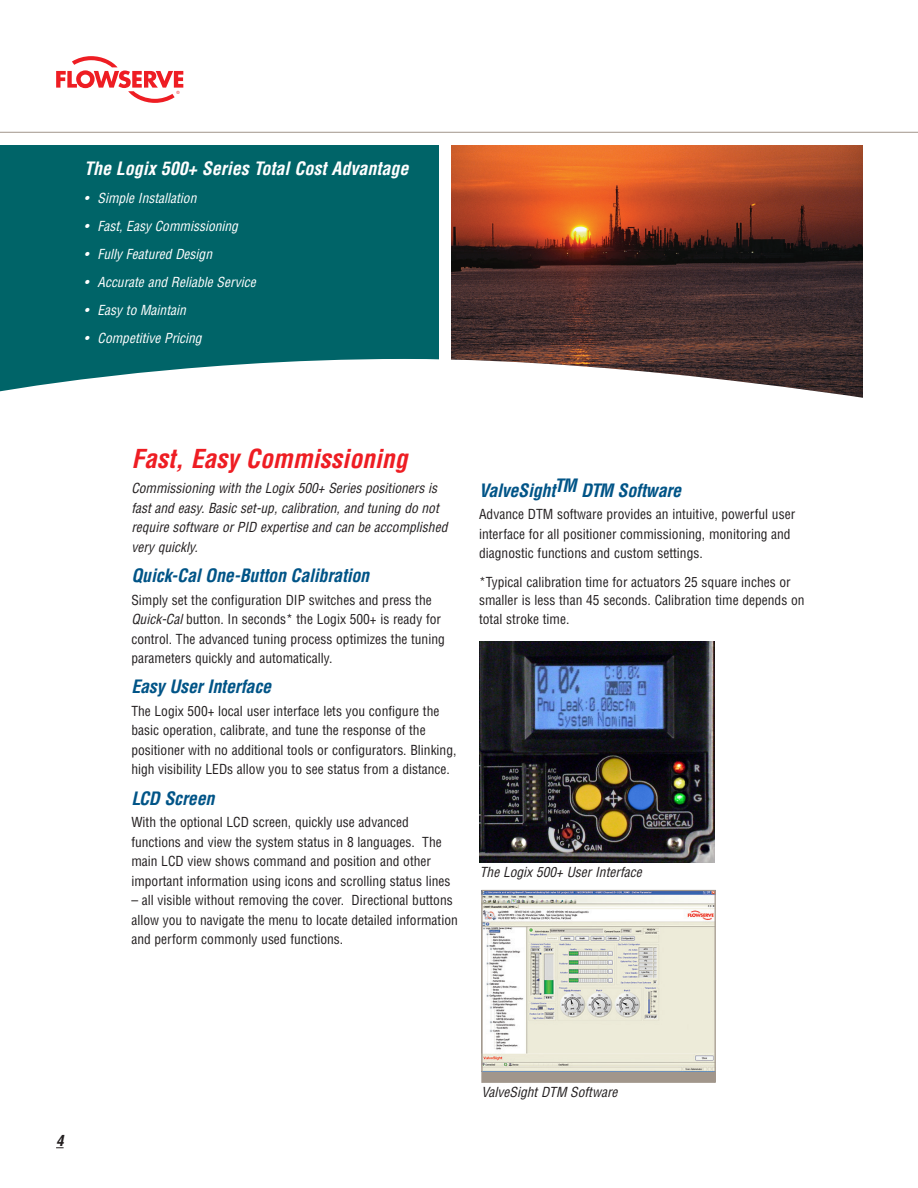
<style>
.page{position:relative;width:918px;height:1188px;background:#fff}
.page>*{position:absolute;margin:0;border:0;box-sizing:border-box;transform-origin:0 0}
.Sub_Header{font:italic 700 condensed 25.5px "Helvetica LT Std";color:#ee1d23}
.Body_Copy{font:italic 700 condensed 18px "Helvetica LT Std";letter-spacing:-.01em;color:#005487}
.Sub_Header-2{font:italic 700 condensed 18px "Helvetica LT Std";color:#fff}
.t1{font:italic 700 condensed 15px "Helvetica LT Std";color:#231f20}
.Body_Copy-2{font:condensed 13.5px/19.5px "Helvetica LT Std";color:#231f20}
.Intro_Paragraph{font:italic condensed 13.5px/19.5px "Helvetica LT Std";color:#231f20}
.t2{font:italic condensed 13.5px "Helvetica LT Std";color:#fff}
.Product_Caption{font:condensed 13.5px/18px "Helvetica LT Std";color:#231f20}
.Product_Caption-2{font:italic condensed 13.5px "Helvetica LT Std";color:#231f20}
.s1{font-style:italic}
</style>
<div class="page">
<hr style="left:0;top:132px;width:918px;height:1px;background:#a1968b">
<svg style="left:56px;top:56px;width:127px;height:47px"></svg>
<div style="left:0;top:145px;width:438px;height:254px;background:#006468"></div>
<img style="left:480px;top:642px;width:234px;height:220px">
<div style="left:482px;top:890px;width:233px;height:192px;background:#a1968b"></div>
<img style="left:483px;top:892px;width:231px;height:180px">
<div style="left:481px;top:890px;width:235px;height:193px;border:1px solid #a1968b"></div>
<img style="left:452px;top:145px;width:411px;height:214px">
<svg style="left:0;top:359px;width:863px;height:40px;fill:#fff"></svg>
<p class="Sub_Header-2" style="left:84px;top:157px;width:326px">The Logix 500+ Series Total Cost Advantage</p>
<p class="t2" style="left:84px;top:189px;width:114px">• Simple Installation</p>
<p class="t2" style="left:84px;top:217px;width:156px">• Fast, Easy Commissioning</p>
<p class="t2" style="left:84px;top:245px;width:130px">• Fully Featured Design</p>
<p class="t2" style="left:84px;top:273px;width:173px">• Accurate and Reliable Service</p>
<p class="t2" style="left:84px;top:301px;width:103px">• Easy to Maintain</p>
<p class="t2" style="left:84px;top:329px;width:119px">• Competitive Pricing</p>
<p class="Sub_Header" style="left:131px;top:443px;width:278px">Fast, Easy Commissioning</p>
<p class="Intro_Paragraph" style="left:131px;top:479px;width:318px">Commissioning with the Logix 500+ Series positioners is fast and easy. Basic set-up, calibration, and tuning do not require software or PID expertise and can be accomplished very quickly.</p>
<p class="Body_Copy" style="left:131px;top:564px;width:239px">Quick-Cal One-Button Calibration</p>
<p class="Body_Copy-2" style="left:131px;top:590px;width:315px">Simply set the configuration DIP switches and press the <span class="s1">Quick-Cal</span> button. In seconds* the Logix 500+ is ready for control. The advanced tuning process optimizes the tuning parameters quickly and automatically.</p>
<p class="Body_Copy" style="left:131px;top:676px;width:141px">Easy User Interface</p>
<p class="Body_Copy-2" style="left:131px;top:701px;width:327px">The Logix 500+ local user interface lets you configure the basic operation, calibrate, and tune the response of the positioner with no additional tools or configurators. Blinking, high visibility LEDs allow you to see status from a distance.</p>
<p class="Body_Copy" style="left:131px;top:787px;width:85px">LCD Screen</p>
<p class="Body_Copy-2" style="left:131px;top:812px;width:321px">With the optional LCD screen, quickly use advanced functions and view the system status in 8 languages. The main LCD view shows command and position and other important information using icons and scrolling status lines</p>
<p class="Body_Copy-2" style="left:131px;top:890px;width:328px">– all visible without removing the cover. Directional buttons allow you to navigate the menu to locate detailed information and perform commonly used functions.</p>
<p class="Body_Copy" style="left:479px;top:479px;width:204px">ValveSightTM DTM Software</p>
<p class="Body_Copy-2" style="left:479px;top:504px;width:318px">Advance DTM software provides an intuitive, powerful user interface for all positioner commissioning, monitoring and diagnostic functions and custom settings.</p>
<p class="Product_Caption" style="left:479px;top:573px;width:327px">*Typical calibration time for actuators 25 square inches or smaller is less than 45 seconds. Calibration time depends on</p>
<p class="Product_Caption" style="left:479px;top:610px;width:92px">total stroke time.</p>
<p class="Product_Caption-2" style="left:480px;top:863px;width:164px">The Logix 500+ User Interface</p>
<p class="t1" style="left:56px;top:1131px;width:9px">4</p>
<p class="Product_Caption-2" style="left:481px;top:1083px;width:138px">ValveSight DTM Software</p>
</div>
